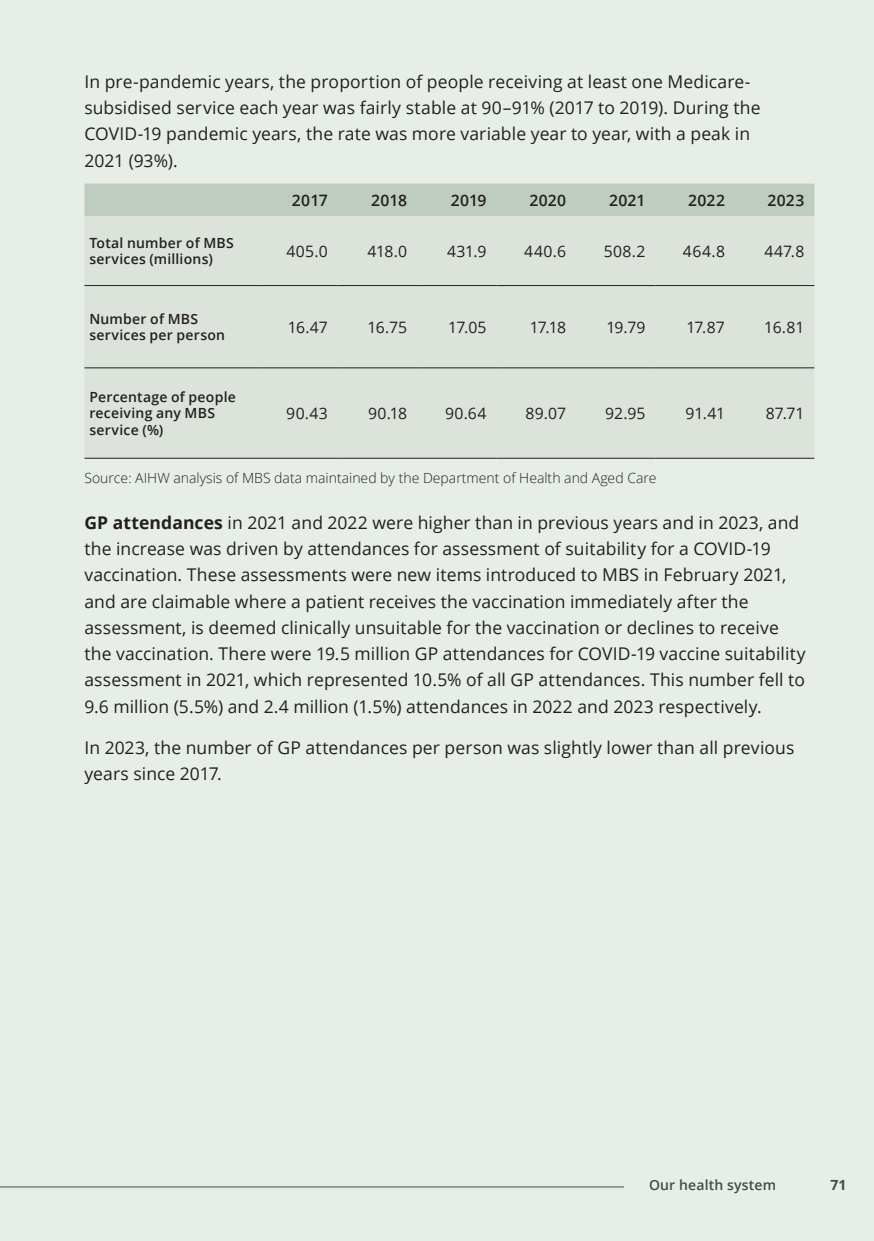
<style>
.page{position:relative;width:874px;height:1241px;background:#fff}
.page>*{position:absolute;margin:0;border:0;box-sizing:border-box;transform-origin:0 0}
.t1{font:17.5px/26.2px "Open Sans";letter-spacing:.005em;color:#231f20}
.t2{font:15.75px "Open Sans";letter-spacing:.005em;color:#231f20}
.t3{font:600 15.75px "Open Sans";letter-spacing:.005em;color:#231f20}
.t4{font:600 14px/16.8px "Open Sans";letter-spacing:.015em;color:#231f20}
.t5{font:300 14px "Open Sans";color:#231f20}
.t6{font:600 14px "Open Sans";letter-spacing:.01em;color:#44484a}
.t7{font:700 14px "Open Sans";color:#44484a}
.s1{font-weight:700}
</style>
<div class="page">
<div style="left:0;top:0;width:873px;height:1240px;background:#e7eee8"></div>
<div style="left:84px;top:183px;width:730px;height:33px;background:#becdc0"></div>
<div style="left:84px;top:216px;width:730px;height:242px;background:#dce3db"></div>
<hr style="left:84px;top:285px;width:174px;height:1px;background:#231f20">
<hr style="left:258px;top:285px;width:79px;height:1px;background:#231f20">
<hr style="left:337px;top:285px;width:80px;height:1px;background:#231f20">
<hr style="left:417px;top:285px;width:79px;height:1px;background:#231f20">
<hr style="left:496px;top:285px;width:79px;height:1px;background:#231f20">
<hr style="left:575px;top:285px;width:80px;height:1px;background:#231f20">
<hr style="left:655px;top:285px;width:79px;height:1px;background:#231f20">
<hr style="left:734px;top:285px;width:80px;height:1px;background:#231f20">
<hr style="left:84px;top:367px;width:174px;height:1px;background:#231f20">
<hr style="left:258px;top:367px;width:79px;height:1px;background:#231f20">
<hr style="left:337px;top:367px;width:80px;height:1px;background:#231f20">
<hr style="left:417px;top:367px;width:79px;height:1px;background:#231f20">
<hr style="left:496px;top:367px;width:79px;height:1px;background:#231f20">
<hr style="left:575px;top:367px;width:80px;height:1px;background:#231f20">
<hr style="left:655px;top:367px;width:79px;height:1px;background:#231f20">
<hr style="left:734px;top:367px;width:80px;height:1px;background:#231f20">
<hr style="left:84px;top:458px;width:174px;height:1px;background:#231f20">
<hr style="left:258px;top:458px;width:79px;height:1px;background:#231f20">
<hr style="left:337px;top:458px;width:80px;height:1px;background:#231f20">
<hr style="left:417px;top:458px;width:79px;height:1px;background:#231f20">
<hr style="left:496px;top:458px;width:79px;height:1px;background:#231f20">
<hr style="left:575px;top:458px;width:80px;height:1px;background:#231f20">
<hr style="left:655px;top:458px;width:79px;height:1px;background:#231f20">
<hr style="left:734px;top:458px;width:80px;height:1px;background:#231f20">
<hr style="left:0;top:1186px;width:623px;height:1px;background:#44484a">
<p class="t1" style="left:84px;top:68px;width:677px">In pre-pandemic years, the proportion of people receiving at least one Medicare&shy;subsidised service each year was fairly stable at 90–91% (2017 to 2019). During the COVID-19 pandemic years, the rate was more variable year to year, with a peak in 2021 (93%).</p>
<p class="t3" style="left:292px;top:189px;width:37px">2017</p>
<p class="t3" style="left:371px;top:189px;width:37px">2018</p>
<p class="t3" style="left:450px;top:189px;width:37px">2019</p>
<p class="t3" style="left:529px;top:189px;width:38px">2020</p>
<p class="t3" style="left:609px;top:189px;width:38px">2021</p>
<p class="t3" style="left:687px;top:189px;width:38px">2022</p>
<p class="t3" style="left:767px;top:189px;width:38px">2023</p>
<p class="t4" style="left:89px;top:234px;width:146px">Total number of MBS services (millions)</p>
<p class="t2" style="left:286px;top:240px;width:43px">405.0</p>
<p class="t2" style="left:367px;top:240px;width:41px">418.0</p>
<p class="t2" style="left:447px;top:240px;width:41px">431.9</p>
<p class="t2" style="left:524px;top:240px;width:43px">440.6</p>
<p class="t2" style="left:603px;top:240px;width:43px">508.2</p>
<p class="t2" style="left:682px;top:240px;width:44px">464.8</p>
<p class="t2" style="left:764px;top:240px;width:42px">447.8</p>
<p class="t4" style="left:89px;top:310px;width:137px">Number of MBS services per person</p>
<p class="t2" style="left:287px;top:316px;width:42px">16.47</p>
<p class="t2" style="left:367px;top:316px;width:41px">16.75</p>
<p class="t2" style="left:448px;top:316px;width:40px">17.05</p>
<p class="t2" style="left:529px;top:316px;width:38px">17.18</p>
<p class="t2" style="left:606px;top:316px;width:41px">19.79</p>
<p class="t2" style="left:686px;top:316px;width:40px">17.87</p>
<p class="t2" style="left:764px;top:316px;width:42px">16.81</p>
<p class="t4" style="left:89px;top:388px;width:148px">Percentage of people receiving any MBS service (%)</p>
<p class="t2" style="left:286px;top:402px;width:43px">90.43</p>
<p class="t2" style="left:368px;top:402px;width:41px">90.18</p>
<p class="t2" style="left:445px;top:402px;width:43px">90.64</p>
<p class="t2" style="left:525px;top:402px;width:42px">89.07</p>
<p class="t2" style="left:605px;top:402px;width:42px">92.95</p>
<p class="t2" style="left:685px;top:402px;width:41px">91.41</p>
<p class="t2" style="left:765px;top:402px;width:40px">87.71</p>
<p class="t5" style="left:84px;top:468px;width:573px">Source: AIHW analysis of MBS data maintained by the Department of Health and Aged Care</p>
<p class="t1" style="left:84px;top:508px;width:722px"><span class="s1">GP attendances</span> in 2021 and 2022 were higher than in previous years and in 2023, and the increase was driven by attendances for assessment of suitability for a COVID-19 vaccination. These assessments were new items introduced to MBS in February 2021, and are claimable where a patient receives the vaccination immediately after the assessment, is deemed clinically unsuitable for the vaccination or declines to receive the vaccination. There were 19.5 million GP attendances for COVID-19 vaccine suitability assessment in 2021, which represented 10.5% of all GP attendances. This number fell to 9.6 million (5.5%) and 2.4 million (1.5%) attendances in 2022 and 2023 respectively.</p>
<p class="t1" style="left:84px;top:733px;width:711px">In 2023, the number of GP attendances per person was slightly lower than all previous years since 2017.</p>
<p class="t6" style="left:648px;top:1174px;width:128px">Our health system</p>
<p class="t7" style="left:830px;top:1174px;width:17px">71</p>
</div>
